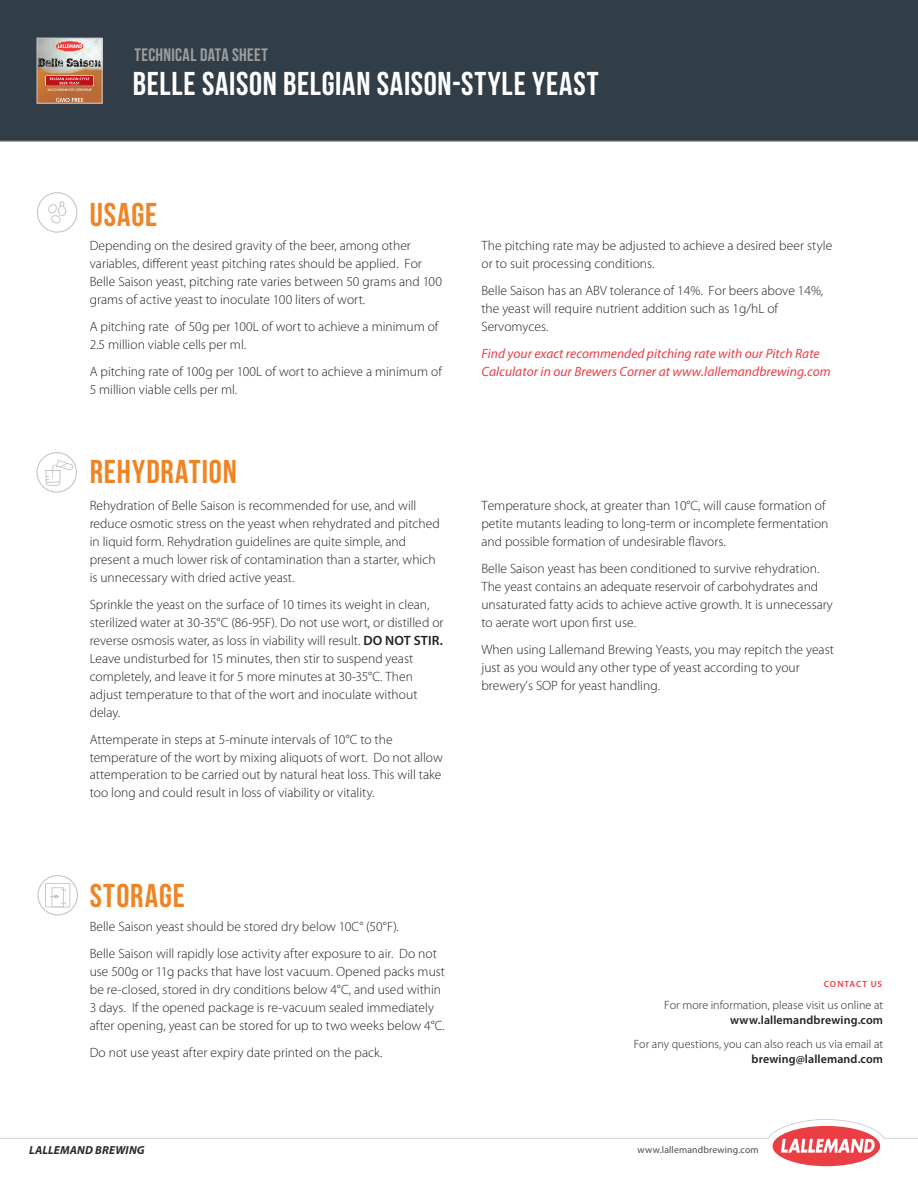
<style>
.page{position:relative;width:918px;height:1188px;background:#fff}
.page>*{position:absolute;margin:0;border:0;box-sizing:border-box;transform-origin:0 0}
.t1{font:33px "Bebas Neue";letter-spacing:.02em;color:#fff}
.t2{font:33px "Bebas Neue";letter-spacing:.03em;color:#ef8424}
.t3{font:18px "Bebas Neue";letter-spacing:.015em;color:#9e9e9e}
.t4{font:300 13.5px/18px "Myriad Pro";color:#231f20}
.t5{font:italic 13.5px/18px "Myriad Pro";letter-spacing:.005em;color:#ea3d44}
.t6{font:300 12px "Myriad Pro";letter-spacing:.005em;color:#231f20}
.t7{font:600 12px "Myriad Pro";letter-spacing:.01em;color:#231f20}
.t8{font:italic 700 11.7px "Myriad Pro";letter-spacing:.015em;color:#2e2926}
.t9{font:9.75px "Myriad Pro";letter-spacing:.015em;color:#4b4c4d}
.t10{font:600 9px "Myriad Pro";letter-spacing:.1em;color:#ea3d44}
.s1{font-weight:600}
</style>
<div class="page">
<div style="left:0;top:0;width:918px;height:141px;background:#313e48"></div>
<hr style="left:0;top:141px;width:918px;height:1px;background:#c4c5c9">
<svg style="left:39px;top:40px;width:62px;height:62px;background:#c38f7a"></svg>
<div style="left:37px;top:38px;width:66px;height:66px;border:1px solid #c4c5c9"></div>
<svg style="left:0;top:1119px;width:918px;height:48px"></svg>
<div style="left:773px;top:1126px;width:107px;height:40px;background:#ea3d44;border-radius:50%"></div>
<svg style="left:781px;top:1139px;width:94px;height:14px"></svg>
<svg style="left:45px;top:459px;width:28px;height:27px"></svg>
<div style="left:36px;top:452px;width:41px;height:41px;border:1px solid #c4c5c9;border-radius:50%"></div>
<div style="left:37px;top:875px;width:41px;height:40px;border:1px solid #c4c5c9;border-radius:50%"></div>
<svg style="left:45px;top:883px;width:25px;height:24px"></svg>
<div style="left:37px;top:192px;width:40px;height:41px;border:1px solid #c4c5c9;border-radius:50%"></div>
<svg style="left:48px;top:201px;width:18px;height:23px"></svg>
<h2 class="t3" style="left:134px;top:45px;width:135px">TECHNICAL DATA SHEET</h2>
<h1 class="t1" style="left:133px;top:66px;width:467px">BELLE SAISON BELGIAN SAISON-STYLE YEAST</h1>
<h1 class="t2" style="left:90px;top:196px;width:69px">USAGE</h1>
<p class="t4" style="left:90px;top:237px;width:354px">Depending on the desired gravity of the beer, among other variables, different yeast pitching rates should be applied. For Belle Saison yeast, pitching rate varies between 50 grams and 100 grams of active yeast to inoculate 100 liters of wort.</p>
<p class="t4" style="left:90px;top:318px;width:350px">A pitching rate of 50g per 100L of wort to achieve a minimum of<br>2.5 million viable cells per ml.</p>
<p class="t4" style="left:90px;top:363px;width:354px">A pitching rate of 100g per 100L of wort to achieve a minimum of<br>5 million viable cells per ml.</p>
<h1 class="t2" style="left:90px;top:454px;width:149px">REHYDRATION</h1>
<p class="t4" style="left:90px;top:496px;width:352px">Rehydration of Belle Saison is recommended for use, and will reduce osmotic stress on the yeast when rehydrated and pitched in liquid form. Rehydration guidelines are quite simple, and present a much lower risk of contamination than a starter, which is unnecessary with dried active yeast.</p>
<p class="t4" style="left:90px;top:595px;width:355px">Sprinkle the yeast on the surface of 10 times its weight in clean, sterilized water at 30-35°C (86-95F). Do not use wort, or distilled or reverse osmosis water, as loss in viability will result. <span class="s1">DO NOT STIR.<br></span>Leave undisturbed for 15 minutes, then stir to suspend yeast completely, and leave it for 5 more minutes at 30-35°C. Then adjust temperature to that of the wort and inoculate without delay.</p>
<p class="t4" style="left:90px;top:730px;width:355px">Attemperate in steps at 5-minute intervals of 10°C to the temperature of the wort by mixing aliquots of wort. Do not allow attemperation to be carried out by natural heat loss. This will take too long and could result in loss of viability or vitality.</p>
<h1 class="t2" style="left:90px;top:877px;width:97px">STORAGE</h1>
<p class="t4" style="left:90px;top:913px;width:349px;line-height:27px">Belle Saison yeast should be stored dry below 10C° (50°F).<br>Belle Saison will rapidly lose activity after exposure to air. Do not</p>
<p class="t4" style="left:90px;top:962px;width:357px">use 500g or 11g packs that have lost vacuum. Opened packs must be re-closed, stored in dry conditions below 4°C, and used within 3 days. If the opened package is re-vacuum sealed immediately after opening, yeast can be stored for up to two weeks below 4°C.</p>
<p class="t4" style="left:90px;top:1043px;width:294px">Do not use yeast after expiry date printed on the pack.</p>
<p class="t4" style="left:481px;top:237px;width:352px">The pitching rate may be adjusted to achieve a desired beer style or to suit processing conditions.</p>
<p class="t4" style="left:481px;top:282px;width:343px">Belle Saison has an ABV tolerance of 14%. For beers above 14%, the yeast will require nutrient addition such as 1g/hL of<br>Servomyces.</p>
<p class="t5" style="left:481px;top:344px;width:351px">Find your exact recommended pitching rate with our Pitch Rate<br>Calculator in our Brewers Corner at www.lallemandbrewing.com</p>
<p class="t4" style="left:481px;top:496px;width:349px">Temperature shock, at greater than 10°C, will cause formation of petite mutants leading to long-term or incomplete fermentation and possible formation of undesirable flavors.</p>
<p class="t4" style="left:481px;top:559px;width:353px">Belle Saison yeast has been conditioned to survive rehydration.<br>The yeast contains an adequate reservoir of carbohydrates and unsaturated fatty acids to achieve active growth. It is unnecessary to aerate wort upon first use.</p>
<p class="t4" style="left:481px;top:640px;width:354px">When using Lallemand Brewing Yeasts, you may repitch the yeast just as you would any other type of yeast according to your brewery’s SOP for yeast handling.</p>
<p class="t10" style="left:824px;top:978px;width:60px">CONTACT US</p>
<p class="t6" style="left:664px;top:999px;width:220px">For more information, please visit us online at</p>
<p class="t7" style="left:730px;top:1013px;width:154px">www.lallemandbrewing.com</p>
<p class="t6" style="left:634px;top:1038px;width:251px">For any questions, you can also reach us via email at</p>
<p class="t7" style="left:752px;top:1052px;width:133px">brewing@lallemand.com</p>
<p class="t8" style="left:29px;top:1143px;width:117px">LALLEMAND BREWING</p>
<p class="t9" style="left:638px;top:1143px;width:123px">www.lallemandbrewing.com</p>
</div>
